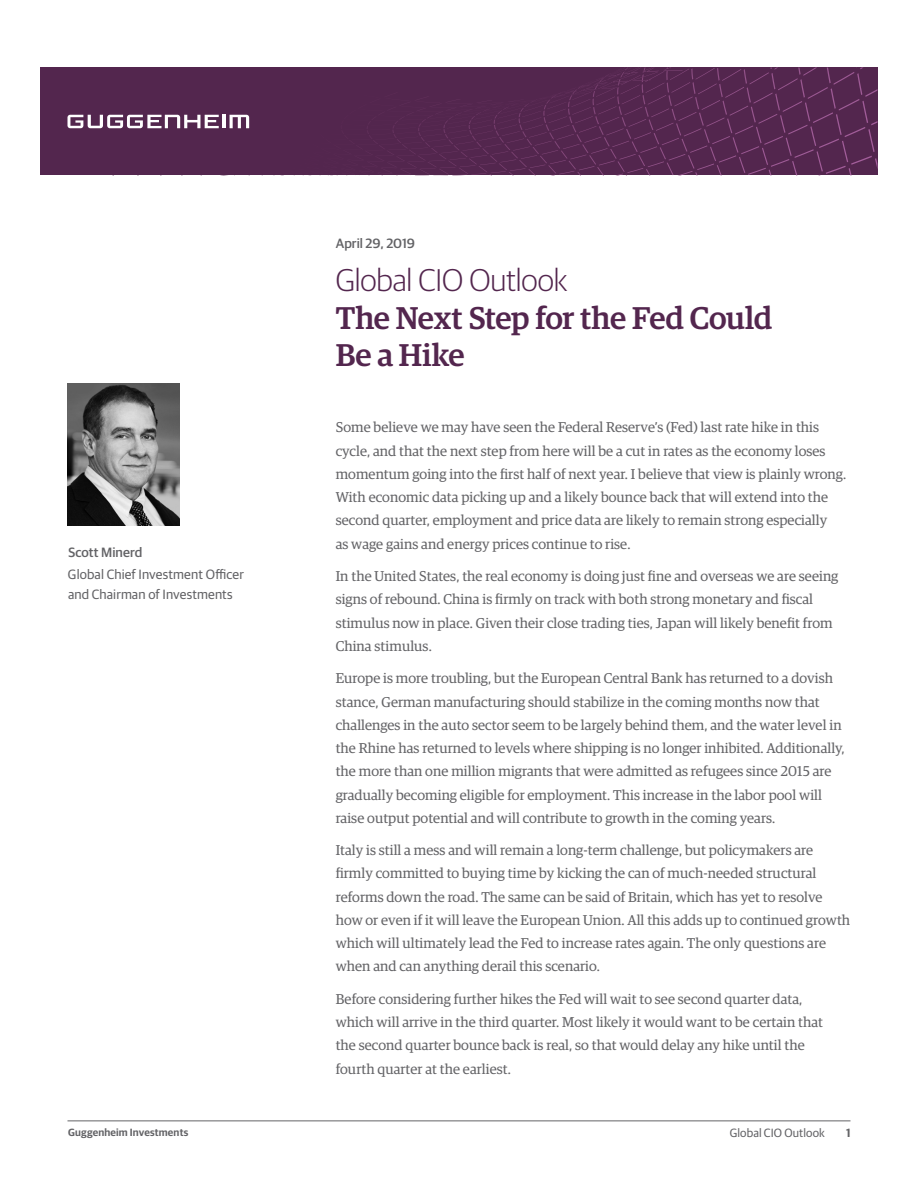
<style>
.page{position:relative;width:918px;height:1188px;background:#fff}
.page>*{position:absolute;margin:0;border:0;box-sizing:border-box;transform-origin:0 0}
.Report_Title{font:500 31.5px/37.5px "Guardian Egyp";letter-spacing:-.015em;color:#53264e}
.GP_H1_CategoryTitle{font:300 31.5px "Guardian Sans";letter-spacing:-.005em;color:#53264e}
.Normal_Texl{font:14.25px/23.2px "Guardian Egyp";letter-spacing:.005em;color:#636366}
.GP_Text_9_14{font:13.5px/19.5px "Guardian Sans";letter-spacing:.01em;color:#636366}
.GP_Subhead_L2_DrGray{font:500 13.5px "Guardian Sans";color:#636366}
.t1{font:12px "Guardian Sans";letter-spacing:.01em;color:#636366}
.t2{font:600 12px "Guardian Sans";color:#636366}
.t3{font:600 10.5px "Guardian Sans";letter-spacing:.015em;color:#636366}
</style>
<div class="page">
<hr style="left:67px;top:1120px;width:783px;height:1px;background:#636366">
<div style="left:40px;top:68px;width:838px;height:108px;background:#53264e"></div>
<svg style="left:599px;top:68px;width:264px;height:15px"></svg>
<svg style="left:68px;top:115px;width:181px;height:13px"></svg>
<img style="left:68px;top:383px;width:112px;height:142px">
<p class="GP_Subhead_L2_DrGray" style="left:68px;top:542px;width:76px">Scott Minerd</p>
<p class="GP_Text_9_14" style="left:68px;top:564px;width:178px">Global Chief Investment Officer and Chairman of Investments</p>
<p class="GP_Subhead_L2_DrGray" style="left:336px;top:234px;width:81px">April 29, 2019</p>
<p class="GP_H1_CategoryTitle" style="left:336px;top:259px;width:234px">Global CIO Outlook</p>
<p class="Report_Title" style="left:336px;top:297px;width:438px">The Next Step for the Fed Could<br>Be a Hike</p>
<p class="Normal_Texl" style="left:336px;top:415px;width:512px">Some believe we may have seen the Federal Reserve’s (Fed) last rate hike in this cycle, and that the next step from here will be a cut in rates as the economy loses momentum going into the first half of next year. I believe that view is plainly wrong.<br>With economic data picking up and a likely bounce back that will extend into the second quarter, employment and price data are likely to remain strong especially<br>as wage gains and energy prices continue to rise.</p>
<p class="Normal_Texl" style="left:336px;top:564px;width:504px">In the United States, the real economy is doing just fine and overseas we are seeing signs of rebound. China is firmly on track with both strong monetary and fiscal stimulus now in place. Given their close trading ties, Japan will likely benefit from China stimulus.</p>
<p class="Normal_Texl" style="left:336px;top:666px;width:511px">Europe is more troubling, but the European Central Bank has returned to a dovish stance, German manufacturing should stabilize in the coming months now that challenges in the auto sector seem to be largely behind them, and the water level in the Rhine has returned to levels where shipping is no longer inhibited. Additionally, the more than one million migrants that were admitted as refugees since 2015 are gradually becoming eligible for employment. This increase in the labor pool will raise output potential and will contribute to growth in the coming years.</p>
<p class="Normal_Texl" style="left:336px;top:838px;width:516px">Italy is still a mess and will remain a long-term challenge, but policymakers are firmly committed to buying time by kicking the can of much-needed structural reforms down the road. The same can be said of Britain, which has yet to resolve how or even if it will leave the European Union. All this adds up to continued growth which will ultimately lead the Fed to increase rates again. The only questions are when and can anything derail this scenario.</p>
<p class="Normal_Texl" style="left:336px;top:986px;width:489px">Before considering further hikes the Fed will wait to see second quarter data, which will arrive in the third quarter. Most likely it would want to be certain that the second quarter bounce back is real, so that would delay any hike until the fourth quarter at the earliest.</p>
<p class="t3" style="left:68px;top:1125px;width:122px">Guggenheim Investments</p>
<p class="t1" style="left:730px;top:1125px;width:97px">Global CIO Outlook</p>
<p class="t2" style="left:846px;top:1124px;width:6px">1</p>
</div>
